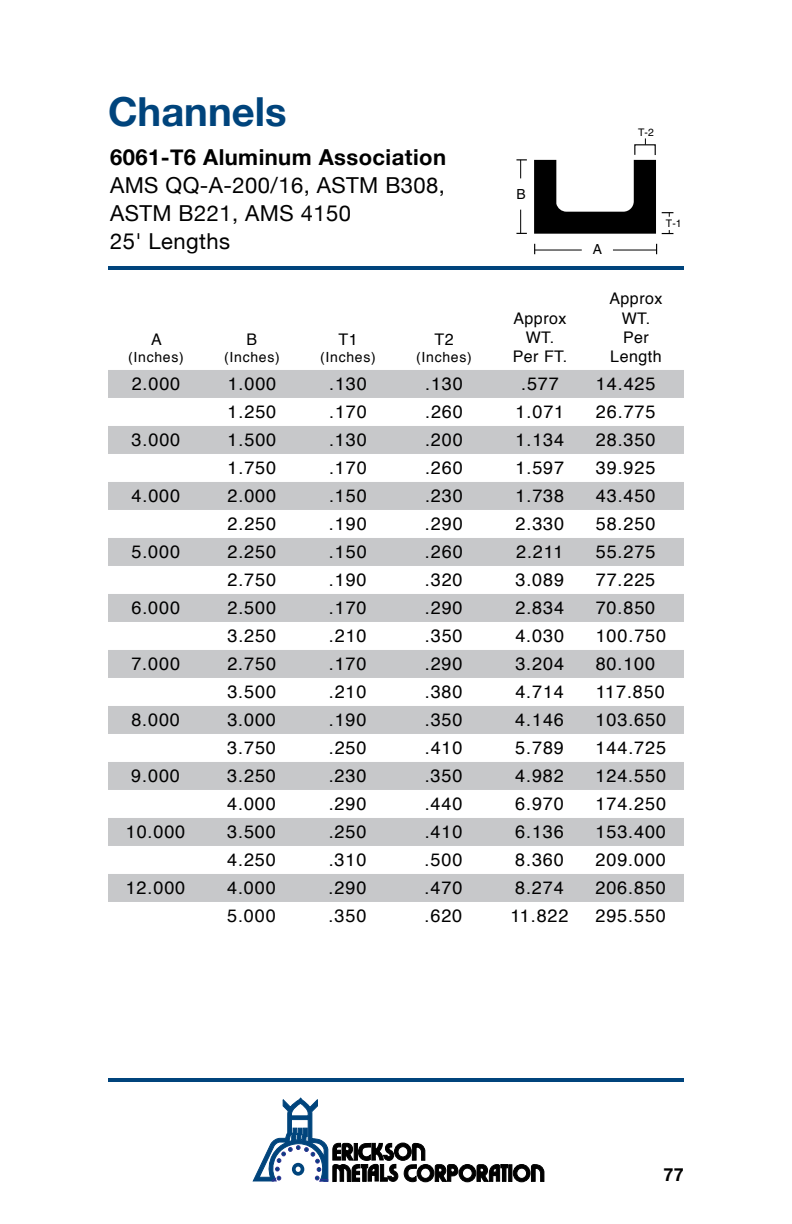
<style>
.page{position:relative;width:792px;height:1224px;background:#fff}
.page>*{position:absolute;margin:0;border:0;box-sizing:border-box;transform-origin:0 0}
.t1{font:700 40px "Helvetica Neue";color:#00447c}
.t2{font:22px/28px "Helvetica Neue";letter-spacing:.02em;color:#000}
.t3{font:700 22px "Helvetica Neue";letter-spacing:.02em;color:#000}
.t4{font:18px "Helvetica";letter-spacing:.05em;color:#000}
.t5{font:700 18px "Helvetica Neue";color:#000}
.t6{font:16px/19.2px "Helvetica";letter-spacing:.03em;color:#000;text-align:center}
.t7{font:14px "Helvetica";letter-spacing:.05em;color:#000}
.t8{font:13.8px "Helvetica";color:#000}
.t9{font:10.4px "Helvetica";color:#000}
</style>
<div class="page">
<div style="left:509px;top:1165px;width:3px;height:17px;border:1px solid #000"></div>
<svg style="left:531px;top:1164px;width:13px;height:18px"></svg>
<div style="left:513px;top:1165px;width:17px;height:17px;background:#000;border-radius:50%"></div>
<div style="left:513px;top:1164px;width:17px;height:18px;border:1px solid #000;border-radius:50%"></div>
<div style="left:517px;top:1168px;width:10px;height:10px;background:#fff;border-radius:50%"></div>
<div style="left:517px;top:1168px;width:10px;height:10px;border:1px solid #000;border-radius:50%"></div>
<div style="left:459px;top:1165px;width:17px;height:17px;background:#000;border-radius:50%"></div>
<div style="left:459px;top:1164px;width:17px;height:18px;border:1px solid #000;border-radius:50%"></div>
<div style="left:462px;top:1168px;width:10px;height:10px;background:#fff;border-radius:50%"></div>
<div style="left:462px;top:1168px;width:10px;height:10px;border:1px solid #000;border-radius:50%"></div>
<div style="left:417px;top:1165px;width:17px;height:17px;background:#000;border-radius:50%"></div>
<div style="left:417px;top:1164px;width:17px;height:18px;border:1px solid #000;border-radius:50%"></div>
<div style="left:421px;top:1168px;width:9px;height:10px;background:#fff;border-radius:50%"></div>
<div style="left:421px;top:1168px;width:9px;height:10px;border:1px solid #000;border-radius:50%"></div>
<svg style="left:435px;top:1164px;width:23px;height:18px"></svg>
<svg style="left:477px;top:1164px;width:31px;height:18px"></svg>
<svg style="left:253px;top:1098px;width:172px;height:85px"></svg>
<hr style="left:108px;top:1078px;width:576px;height:4px;background:#00447c">
<hr style="left:108px;top:266px;width:576px;height:4px;background:#00447c">
<svg style="left:108px;top:370px;width:576px;height:532px;fill:#c7c8ca"></svg>
<svg style="left:516px;top:159px;width:11px;height:19px"></svg>
<svg style="left:516px;top:210px;width:11px;height:24px"></svg>
<svg style="left:662px;top:230px;width:11px;height:4px"></svg>
<svg style="left:662px;top:212px;width:11px;height:5px"></svg>
<hr style="left:535px;top:250px;width:47px;height:1px;background:#000">
<hr style="left:613px;top:250px;width:44px;height:1px;background:#000">
<svg style="left:534px;top:160px;width:122px;height:74px"></svg>
<h1 class="t1" style="left:108px;top:87px;width:180px">Channels</h1>
<p class="t3" style="left:110px;top:144px;width:338px">6061-T6 Aluminum Association</p>
<p class="t2" style="left:110px;top:171px;width:337px">AMS QQ-A-200/16, ASTM B308,<br>ASTM B221, AMS 4150<br>25' Lengths</p>
<p class="t6" style="left:151px;top:330px;width:12px">A</p>
<p class="t7" style="left:128px;top:346px;width:57px">(Inches)</p>
<p class="t6" style="left:247px;top:330px;width:12px">B</p>
<p class="t7" style="left:224px;top:346px;width:57px">(Inches)</p>
<p class="t6" style="left:338px;top:330px;width:21px">T1</p>
<p class="t7" style="left:320px;top:346px;width:57px">(Inches)</p>
<p class="t6" style="left:434px;top:330px;width:21px">T2</p>
<p class="t7" style="left:416px;top:346px;width:57px">(Inches)</p>
<p class="t8" style="left:516px;top:186px;width:11px">B</p>
<p class="t6" style="left:513px;top:309px;width:56px">Approx<br>WT.<br>Per FT.</p>
<p class="t8" style="left:593px;top:241px;width:11px">A</p>
<p class="t9" style="left:638px;top:126px;width:17px">T-2</p>
<p class="t9" style="left:666px;top:217px;width:17px">T-1</p>
<p class="t6" style="left:609px;top:290px;width:55px">Approx<br>WT.<br>Per<br>Length</p>
<p class="t4" style="left:132px;top:370px;width:50px">2.000</p>
<p class="t4" style="left:228px;top:370px;width:50px">1.000</p>
<p class="t4" style="left:329px;top:370px;width:39px">.130</p>
<p class="t4" style="left:425px;top:370px;width:39px">.130</p>
<p class="t4" style="left:521px;top:370px;width:39px">.577</p>
<p class="t4" style="left:596px;top:370px;width:61px">14.425</p>
<p class="t4" style="left:228px;top:398px;width:50px">1.250</p>
<p class="t4" style="left:329px;top:398px;width:39px">.170</p>
<p class="t4" style="left:425px;top:398px;width:39px">.260</p>
<p class="t4" style="left:516px;top:398px;width:50px">1.071</p>
<p class="t4" style="left:596px;top:398px;width:61px">26.775</p>
<p class="t4" style="left:132px;top:426px;width:50px">3.000</p>
<p class="t4" style="left:228px;top:426px;width:50px">1.500</p>
<p class="t4" style="left:329px;top:426px;width:39px">.130</p>
<p class="t4" style="left:425px;top:426px;width:39px">.200</p>
<p class="t4" style="left:516px;top:426px;width:50px">1.134</p>
<p class="t4" style="left:596px;top:426px;width:61px">28.350</p>
<p class="t4" style="left:228px;top:454px;width:50px">1.750</p>
<p class="t4" style="left:329px;top:454px;width:39px">.170</p>
<p class="t4" style="left:425px;top:454px;width:39px">.260</p>
<p class="t4" style="left:516px;top:454px;width:50px">1.597</p>
<p class="t4" style="left:596px;top:454px;width:61px">39.925</p>
<p class="t4" style="left:132px;top:482px;width:50px">4.000</p>
<p class="t4" style="left:228px;top:482px;width:50px">2.000</p>
<p class="t4" style="left:329px;top:482px;width:39px">.150</p>
<p class="t4" style="left:425px;top:482px;width:39px">.230</p>
<p class="t4" style="left:516px;top:482px;width:50px">1.738</p>
<p class="t4" style="left:596px;top:482px;width:61px">43.450</p>
<p class="t4" style="left:228px;top:510px;width:50px">2.250</p>
<p class="t4" style="left:329px;top:510px;width:39px">.190</p>
<p class="t4" style="left:425px;top:510px;width:39px">.290</p>
<p class="t4" style="left:516px;top:510px;width:50px">2.330</p>
<p class="t4" style="left:596px;top:510px;width:61px">58.250</p>
<p class="t4" style="left:132px;top:538px;width:50px">5.000</p>
<p class="t4" style="left:228px;top:538px;width:50px">2.250</p>
<p class="t4" style="left:329px;top:538px;width:39px">.150</p>
<p class="t4" style="left:425px;top:538px;width:39px">.260</p>
<p class="t4" style="left:516px;top:538px;width:49px">2.211</p>
<p class="t4" style="left:596px;top:538px;width:61px">55.275</p>
<p class="t4" style="left:227px;top:566px;width:50px">2.750</p>
<p class="t4" style="left:329px;top:566px;width:39px">.190</p>
<p class="t4" style="left:425px;top:566px;width:39px">.320</p>
<p class="t4" style="left:515px;top:566px;width:50px">3.089</p>
<p class="t4" style="left:596px;top:566px;width:61px">77.225</p>
<p class="t4" style="left:131px;top:594px;width:50px">6.000</p>
<p class="t4" style="left:227px;top:594px;width:50px">2.500</p>
<p class="t4" style="left:329px;top:594px;width:39px">.170</p>
<p class="t4" style="left:425px;top:594px;width:39px">.290</p>
<p class="t4" style="left:515px;top:594px;width:50px">2.834</p>
<p class="t4" style="left:596px;top:594px;width:61px">70.850</p>
<p class="t4" style="left:227px;top:622px;width:50px">3.250</p>
<p class="t4" style="left:329px;top:622px;width:39px">.210</p>
<p class="t4" style="left:425px;top:622px;width:39px">.350</p>
<p class="t4" style="left:515px;top:622px;width:50px">4.030</p>
<p class="t4" style="left:596px;top:622px;width:72px">100.750</p>
<p class="t4" style="left:131px;top:650px;width:50px">7.000</p>
<p class="t4" style="left:227px;top:650px;width:50px">2.750</p>
<p class="t4" style="left:329px;top:650px;width:39px">.170</p>
<p class="t4" style="left:425px;top:650px;width:39px">.290</p>
<p class="t4" style="left:515px;top:650px;width:50px">3.204</p>
<p class="t4" style="left:596px;top:650px;width:61px">80.100</p>
<p class="t4" style="left:227px;top:678px;width:50px">3.500</p>
<p class="t4" style="left:329px;top:678px;width:39px">.210</p>
<p class="t4" style="left:425px;top:678px;width:39px">.380</p>
<p class="t4" style="left:515px;top:678px;width:50px">4.714</p>
<p class="t4" style="left:596px;top:678px;width:71px">117.850</p>
<p class="t4" style="left:131px;top:706px;width:50px">8.000</p>
<p class="t4" style="left:227px;top:706px;width:50px">3.000</p>
<p class="t4" style="left:329px;top:706px;width:39px">.190</p>
<p class="t4" style="left:425px;top:706px;width:39px">.350</p>
<p class="t4" style="left:515px;top:706px;width:50px">4.146</p>
<p class="t4" style="left:596px;top:706px;width:72px">103.650</p>
<p class="t4" style="left:227px;top:734px;width:50px">3.750</p>
<p class="t4" style="left:329px;top:734px;width:39px">.250</p>
<p class="t4" style="left:425px;top:734px;width:39px">.410</p>
<p class="t4" style="left:515px;top:734px;width:50px">5.789</p>
<p class="t4" style="left:596px;top:734px;width:72px">144.725</p>
<p class="t4" style="left:131px;top:762px;width:50px">9.000</p>
<p class="t4" style="left:227px;top:762px;width:50px">3.250</p>
<p class="t4" style="left:329px;top:762px;width:39px">.230</p>
<p class="t4" style="left:425px;top:762px;width:39px">.350</p>
<p class="t4" style="left:515px;top:762px;width:50px">4.982</p>
<p class="t4" style="left:596px;top:762px;width:72px">124.550</p>
<p class="t4" style="left:227px;top:790px;width:50px">4.000</p>
<p class="t4" style="left:329px;top:790px;width:39px">.290</p>
<p class="t4" style="left:425px;top:790px;width:39px">.440</p>
<p class="t4" style="left:515px;top:790px;width:50px">6.970</p>
<p class="t4" style="left:596px;top:790px;width:72px">174.250</p>
<p class="t4" style="left:126px;top:818px;width:61px">10.000</p>
<p class="t4" style="left:227px;top:818px;width:50px">3.500</p>
<p class="t4" style="left:329px;top:818px;width:39px">.250</p>
<p class="t4" style="left:425px;top:818px;width:39px">.410</p>
<p class="t4" style="left:515px;top:818px;width:50px">6.136</p>
<p class="t4" style="left:596px;top:818px;width:72px">153.400</p>
<p class="t4" style="left:227px;top:846px;width:50px">4.250</p>
<p class="t4" style="left:329px;top:846px;width:39px">.310</p>
<p class="t4" style="left:425px;top:846px;width:39px">.500</p>
<p class="t4" style="left:515px;top:846px;width:50px">8.360</p>
<p class="t4" style="left:596px;top:846px;width:72px">209.000</p>
<p class="t4" style="left:126px;top:874px;width:61px">12.000</p>
<p class="t4" style="left:227px;top:874px;width:50px">4.000</p>
<p class="t4" style="left:329px;top:874px;width:39px">.290</p>
<p class="t4" style="left:425px;top:874px;width:39px">.470</p>
<p class="t4" style="left:515px;top:874px;width:50px">8.274</p>
<p class="t4" style="left:595px;top:874px;width:72px">206.850</p>
<p class="t4" style="left:227px;top:902px;width:50px">5.000</p>
<p class="t4" style="left:329px;top:902px;width:39px">.350</p>
<p class="t4" style="left:425px;top:902px;width:39px">.620</p>
<p class="t4" style="left:510px;top:902px;width:60px">11.822</p>
<p class="t4" style="left:595px;top:902px;width:72px">295.550</p>
<p class="t5" style="left:663px;top:1163px;width:22px">77</p>
</div>
